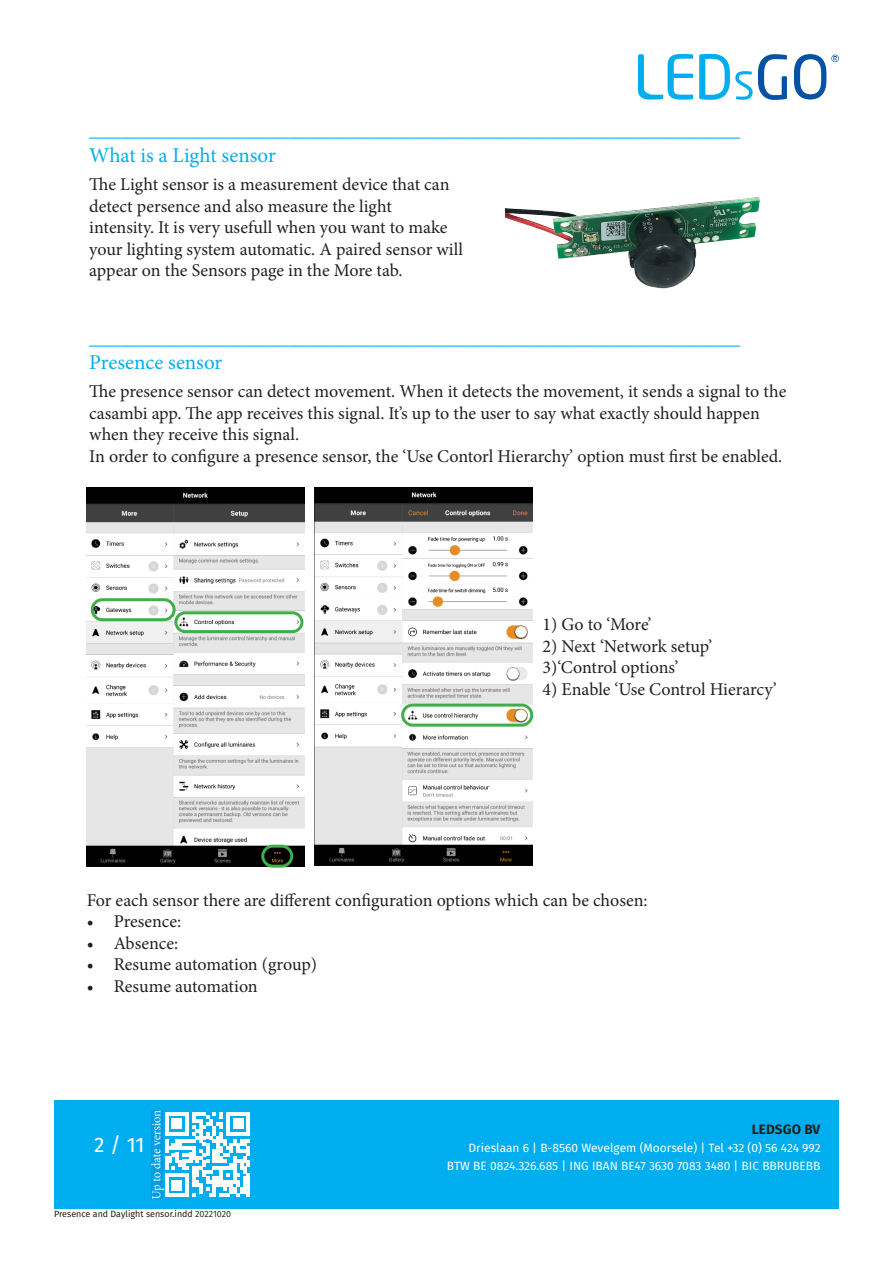
<style>
.page{position:relative;width:893px;height:1263px;background:#fff}
.page>*{position:absolute;margin:0;border:0;box-sizing:border-box;transform-origin:0 0}
.t1{font:21px "Minion Pro";color:#00aeef}
.Box_Header_Text{font:21px "Fira Sans";color:#fff}
.t2{font:18px/21.6px "Minion Pro";letter-spacing:-.005em;color:#231f20}
.Alineastijl_1{font:700 13.5px "Fira Sans";letter-spacing:.01em;color:#231f20}
.Box_Header_Text-2{font:12px "Fira Sans";color:#fff}
.t3{font:9px "Fira Sans";color:#1c0409}
.s1{color:#231f20}
</style>
<div class="page">
<div style="left:54px;top:1100px;width:785px;height:109px;background:#00aeef"></div>
<svg style="left:638px;top:54px;width:55px;height:46px"></svg>
<svg style="left:699px;top:54px;width:88px;height:46px"></svg>
<svg style="left:794px;top:54px;width:45px;height:46px"></svg>
<svg style="left:165px;top:1112px;width:85px;height:85px"></svg>
<img style="left:151px;top:1111px;width:13px;height:87px">
<img style="left:505px;top:197px;width:255px;height:92px">
<img style="left:87px;top:487px;width:217px;height:379px">
<img style="left:315px;top:487px;width:217px;height:378px">
<div style="left:261px;top:845px;width:32px;height:23px;border:3px solid #40ae49;border-radius:10px"></div>
<div style="left:91px;top:598px;width:85px;height:23px;border:3px solid #40ae49;border-radius:10px"></div>
<div style="left:174px;top:611px;width:129px;height:22px;border:3px solid #40ae49;border-radius:9px"></div>
<div style="left:401px;top:704px;width:132px;height:22px;border:3px solid #40ae49;border-radius:10px"></div>
<p class="t1" style="left:89px;top:116px;width:652px">______________________________________________________________</p>
<p class="t1" style="left:89px;top:141px;width:188px">What is a Light sensor</p>
<p class="t2" style="left:89px;top:174px;width:362px">The Light sensor is a measurement device that can detect persence and also measure the light</p>
<p class="t2" style="left:89px;top:217px;width:375px">intensity. It is very usefull when you want to make your lighting system automatic. A paired sensor will appear on the Sensors page in the More tab.</p>
<p class="t1" style="left:89px;top:323px;width:652px">______________________________________________________________</p>
<p class="t1" style="left:89px;top:348px;width:135px">Presence sensor</p>
<p class="t2" style="left:89px;top:381px;width:699px">The presence sensor can detect movement. When it detects the movement, it sends a signal to the casambi app. The app receives this signal. It’s up to the user to say what exactly should happen when they receive this signal.</p>
<p class="t2" style="left:89px;top:445px;width:694px">In order to configure a presence sensor, the ‘Use Contorl Hierarchy’ option must first be enabled.</p>
<p class="t2" style="left:543px;top:614px;width:111px">1) Go to ‘More’</p>
<p class="t2" style="left:543px;top:635px;width:171px">2) Next ‘Network setup’</p>
<p class="t2" style="left:543px;top:657px;width:137px">3)‘Control options’</p>
<p class="t2" style="left:543px;top:678px;width:236px">4) Enable ‘Use Control Hierarcy’</p>
<p class="t2" style="left:87px;top:889px;width:562px">For each sensor there are different configuration options which can be chosen:</p>
<p class="t2" style="left:87px;top:911px;width:96px">• Presence:</p>
<p class="t2" style="left:87px;top:932px;width:93px">• Absence:</p>
<p class="t2" style="left:87px;top:954px;width:232px">• Resume automation (group)</p>
<p class="t2" style="left:87px;top:975px;width:173px">• Resume automation</p>
<p class="Alineastijl_1" style="left:752px;top:1118px;width:70px">LEDSGO BV</p>
<p class="Box_Header_Text" style="left:94px;top:1129px;width:52px">2 / 11</p>
<p class="Box_Header_Text-2" style="left:468px;top:1139px;width:354px">Drieslaan 6 | B-8560 Wevelgem (Moorsele) | Tel +32 (0) 56 424 992</p>
<p class="Box_Header_Text-2" style="left:447px;top:1157px;width:375px">BTW BE 0824.326.685 | ING IBAN BE47 3630 7083 3480 | BIC BBRUBEBB</p>
<p class="t3" style="left:54px;top:1207px;width:179px">Presence and Daylight sensor.indd <span class="s1">20221020</span></p>
</div>
